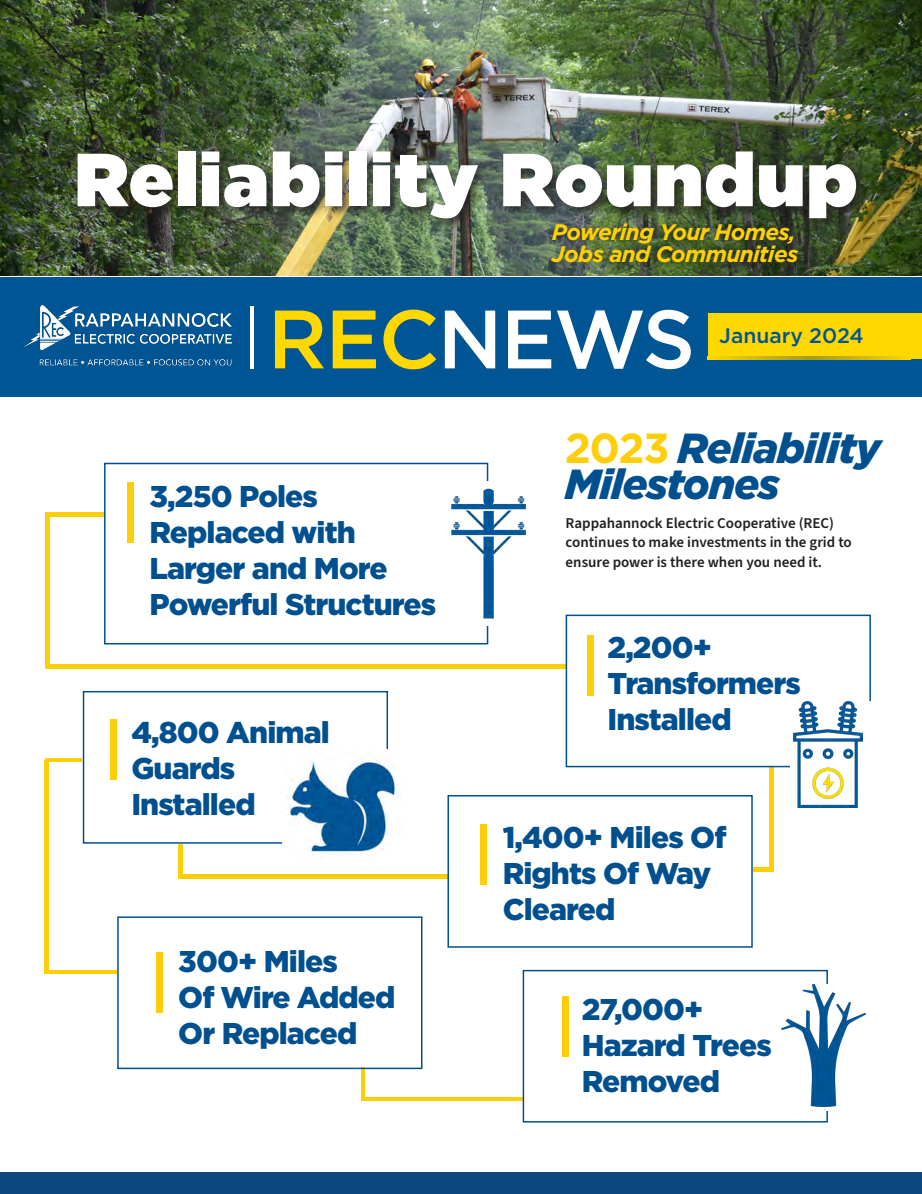
<style>
.page{position:relative;width:922px;height:1194px;background:#fff}
.page>*{position:absolute;margin:0;border:0;box-sizing:border-box;transform-origin:0 0}
.t1{font:900 75px "Gotham";letter-spacing:.02em;color:#fff}
.t2{font:italic 900 42px/36px "Gotham";letter-spacing:-.03em;color:#00508f}
.t3{font:900 30px/36px "Gotham";letter-spacing:-.03em;color:#00508f}
.t4{font:italic 700 22.5px/22.5px "Gotham";letter-spacing:-.03em;color:#fed105}
.t5{font:500 21px "Gotham";color:#005595}
.Text_Source_Sans_Variable{font:600 15px/19.5px "Source Sans Pro";color:#231f20}
.s1{font-weight:700;font-style:normal;color:#fece08}
</style>
<div class="page">
<img style="left:0;top:0;width:921px;height:276px">
<div style="left:0;top:277px;width:921px;height:120px;background:#005595"></div>
<div style="left:708px;top:314px;width:213px;height:45px;background:#ffd801"></div>
<hr style="left:251px;top:306px;width:3px;height:62px;background:#fff">
<svg style="left:719px;top:357px;width:183px;height:2px"></svg>
<svg style="left:275px;top:311px;width:49px;height:57px"></svg>
<svg style="left:333px;top:311px;width:43px;height:57px"></svg>
<svg style="left:383px;top:310px;width:53px;height:59px"></svg>
<svg style="left:445px;top:311px;width:50px;height:57px"></svg>
<svg style="left:508px;top:311px;width:43px;height:57px"></svg>
<svg style="left:557px;top:310px;width:133px;height:59px"></svg>
<img style="left:23px;top:305px;width:209px;height:61px">
<div style="left:0;top:1172px;width:921px;height:22px;background:#0c487f"></div>
<hr style="left:182px;top:874px;width:265px;height:4px;background:#fece08">
<hr style="left:45px;top:664px;width:520px;height:4px;background:#fece08">
<hr style="left:45px;top:512px;width:59px;height:4px;background:#fece08">
<hr style="left:45px;top:758px;width:37px;height:3px;background:#fece08">
<hr style="left:44px;top:970px;width:73px;height:4px;background:#fece08">
<hr style="left:361px;top:1067px;width:4px;height:34px;background:#fece08">
<hr style="left:363px;top:1097px;width:159px;height:4px;background:#fece08">
<hr style="left:178px;top:844px;width:4px;height:34px;background:#fece08">
<hr style="left:45px;top:516px;width:4px;height:148px;background:#fece08">
<hr style="left:769px;top:767px;width:4px;height:101px;background:#fece08">
<hr style="left:45px;top:761px;width:4px;height:209px;background:#fece08">
<div style="left:74px;top:148px;width:794px;height:83px;background:#231f20;opacity:.75"></div>
<div style="left:544px;top:216px;width:261px;height:54px;background:#231f20;opacity:.75"></div>
<div style="left:128px;top:483px;width:6px;height:60px;background:#fece08"></div>
<div style="left:586px;top:635px;width:7px;height:61px;background:#fece08"></div>
<div style="left:110px;top:719px;width:6px;height:61px;background:#fece08"></div>
<div style="left:562px;top:996px;width:7px;height:61px;background:#fece08"></div>
<div style="left:156px;top:952px;width:6px;height:61px;background:#fece08"></div>
<div style="left:480px;top:824px;width:6px;height:60px;background:#fece08"></div>
<div style="left:104px;top:463px;width:384px;height:181px;border:2px solid #00508f"></div>
<div style="left:565px;top:615px;width:305px;height:152px;border:2px solid #00508f"></div>
<div style="left:83px;top:691px;width:305px;height:153px;border:2px solid #00508f"></div>
<div style="left:447px;top:795px;width:305px;height:153px;border:2px solid #00508f"></div>
<div style="left:117px;top:916px;width:305px;height:153px;border:2px solid #00508f"></div>
<div style="left:522px;top:970px;width:305px;height:152px;border:2px solid #00508f"></div>
<img style="left:283px;top:749px;width:118px;height:107px">
<div style="left:789px;top:701px;width:88px;height:106px;background:#fff"></div>
<img style="left:793px;top:701px;width:69px;height:106px">
<img style="left:451px;top:482px;width:75px;height:144px">
<div style="left:781px;top:984px;width:84px;height:127px;background:#fff"></div>
<img style="left:781px;top:984px;width:84px;height:123px">
<hr style="left:752px;top:867px;width:21px;height:4px;background:#fece08">
<svg style="left:0;top:0;width:3px;height:5px"></svg>
<svg style="left:919px;top:0;width:3px;height:5px"></svg>
<p class="t1" style="left:75px;top:126px;width:784px">Reliability Roundup</p>
<p class="t4" style="left:552px;top:221px;width:248px">Powering Your Homes,<br>Jobs and Communities</p>
<p class="t3" style="left:149px;top:478px;width:288px">3,250 Poles<br>Replaced with<br>Larger and More<br>Powerful Structures</p>
<p class="t3" style="left:131px;top:714px;width:200px">4,800 Animal<br>Guards<br>Installed</p>
<p class="t3" style="left:178px;top:943px;width:161px">300+ Miles</p>
<p class="t3" style="left:178px;top:979px;width:218px">Of Wire Added<br>Or Replaced</p>
<p class="t5" style="left:719px;top:322px;width:146px">January 2024</p>
<p class="t2" style="left:564px;top:430px;width:318px"><span class="s1">2023</span> Reliability<br>Milestones</p>
<p class="Text_Source_Sans_Variable" style="left:565px;top:513px;width:288px">Rappahannock Electric Cooperative (REC) continues to make investments in the grid to ensure power is there when you need it.</p>
<p class="t3" style="left:607px;top:629px;width:106px">2,200+</p>
<p class="t3" style="left:607px;top:665px;width:195px">Transformers</p>
<p class="t3" style="left:607px;top:701px;width:126px">Installed</p>
<p class="t3" style="left:502px;top:819px;width:225px">1,400+ Miles Of<br>Rights Of Way<br>Cleared</p>
<p class="t3" style="left:581px;top:991px;width:123px">27,000+</p>
<p class="t3" style="left:581px;top:1027px;width:191px">Hazard Trees<br>Removed</p>
</div>
